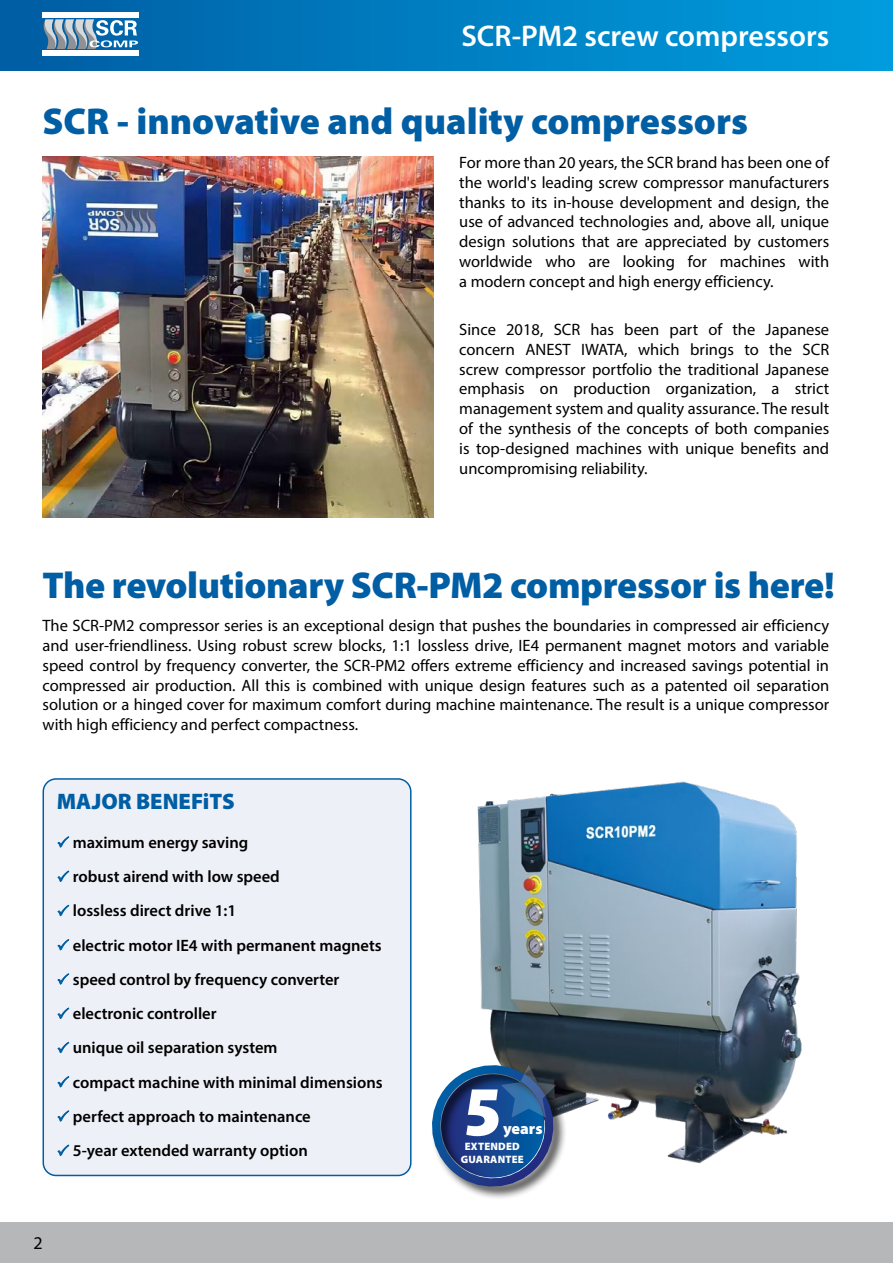
<style>
.page{position:relative;width:893px;height:1263px;background:#fff}
.page>*{position:absolute;margin:0;border:0;box-sizing:border-box;transform-origin:0 0}
.t1{font:900 75.15px "Myriad Pro";color:#fff}
.t2{font:900 37.5px "Myriad Pro";letter-spacing:-.01em;color:#005ea4}
.t3{font:600 30px "Myriad Pro";color:#fff}
.t4{font:900 22.5px "Myriad Pro";color:#005ea4}
.t5{font:18px "Myriad Pro";color:#000}
.t6{font:16.5px/19.8px "Myriad Pro";color:#000;text-align:justify}
.t7{font:600 16.5px/34.2px "Myriad Pro";color:#000}
.t8{font:900 16.05px "Myriad Pro";color:#fff}
.t9{font:900 10.8px/12.9px "Myriad Pro";letter-spacing:.02em;color:#fff;text-align:center}
</style>
<div class="page">
<div style="left:0;top:1222px;width:893px;height:41px;background:#b6b7b9"></div>
<div style="left:0;top:0;width:893px;height:70px;background:linear-gradient(to right,#0761a5,#009cde)"></div>
<div style="left:43px;top:13px;width:96px;height:5px;background:#fff"></div>
<div style="left:43px;top:50px;width:96px;height:5px;background:#fff"></div>
<svg style="left:43px;top:19px;width:95px;height:30px;background:#77a0bd"></svg>
<div style="left:43px;top:779px;width:368px;height:396px;background:#eef0f7;border-radius:13px"></div>
<div style="left:43px;top:778px;width:369px;height:398px;border:2px solid #005ea4;border-radius:13px"></div>
<img style="left:43px;top:156px;width:391px;height:362px">
<img style="left:477px;top:781px;width:325px;height:383px">
<svg style="left:432px;top:1053px;width:134px;height:145px"></svg>
<h3 class="t3" style="left:461px;top:17px;width:369px">SCR-PM2 screw compressors</h3>
<h2 class="t2" style="left:43px;top:97px;width:707px">SCR - innovative and quality compressors</h2>
<p class="t6" style="left:459px;top:152px;width:371px">For more than 20 years, the SCR brand has been one of the world's leading screw compressor manufacturers thanks to its in-house development and design, the use of advanced technologies and, above all, unique design solutions that are appreciated by customers worldwide who are looking for machines with a modern concept and high energy efficiency.</p>
<p class="t6" style="left:459px;top:319px;width:371px">Since 2018, SCR has been part of the Japanese concern ANEST IWATA, which brings to the SCR screw compressor portfolio the traditional Japanese emphasis on production organization, a strict management system and quality assurance. The result of the synthesis of the concepts of both companies is top-designed machines with unique benefits and uncompromising reliability.</p>
<h2 class="t2" style="left:43px;top:560px;width:794px">The revolutionary SCR-PM2 compressor is here!</h2>
<p class="t6" style="left:43px;top:615px;width:788px">The SCR-PM2 compressor series is an exceptional design that pushes the boundaries in compressed air efficiency and user-friendliness. Using robust screw blocks, 1:1 lossless drive, IE4 permanent magnet motors and variable speed control by frequency converter, the SCR-PM2 offers extreme efficiency and increased savings potential in compressed air production. All this is combined with unique design features such as a patented oil separation solution or a hinged cover for maximum comfort during machine maintenance. The result is a unique compressor with high efficiency and perfect compactness.</p>
<h3 class="t4" style="left:57px;top:787px;width:179px">MAJOR BENEFiTS</h3>
<p class="t7" style="left:73px;top:825px;width:311px">maximum energy saving<br>robust airend with low speed<br>lossless direct drive 1:1<br>electric motor IE4 with permanent magnets speed control by frequency converter electronic controller<br>unique oil separation system<br>compact machine with minimal dimensions perfect approach to maintenance<br>5-year extended warranty option</p>
<p class="t5" style="left:33px;top:1232px;width:11px">2</p>
<h1 class="t1" style="left:461px;top:1051px;width:45px">5</h1>
<p class="t9" style="left:461px;top:1140px;width:65px">EXTENDED<br>GUARANTEE</p>
<p class="t8" style="left:503px;top:1118px;width:41px">years</p>
</div>
